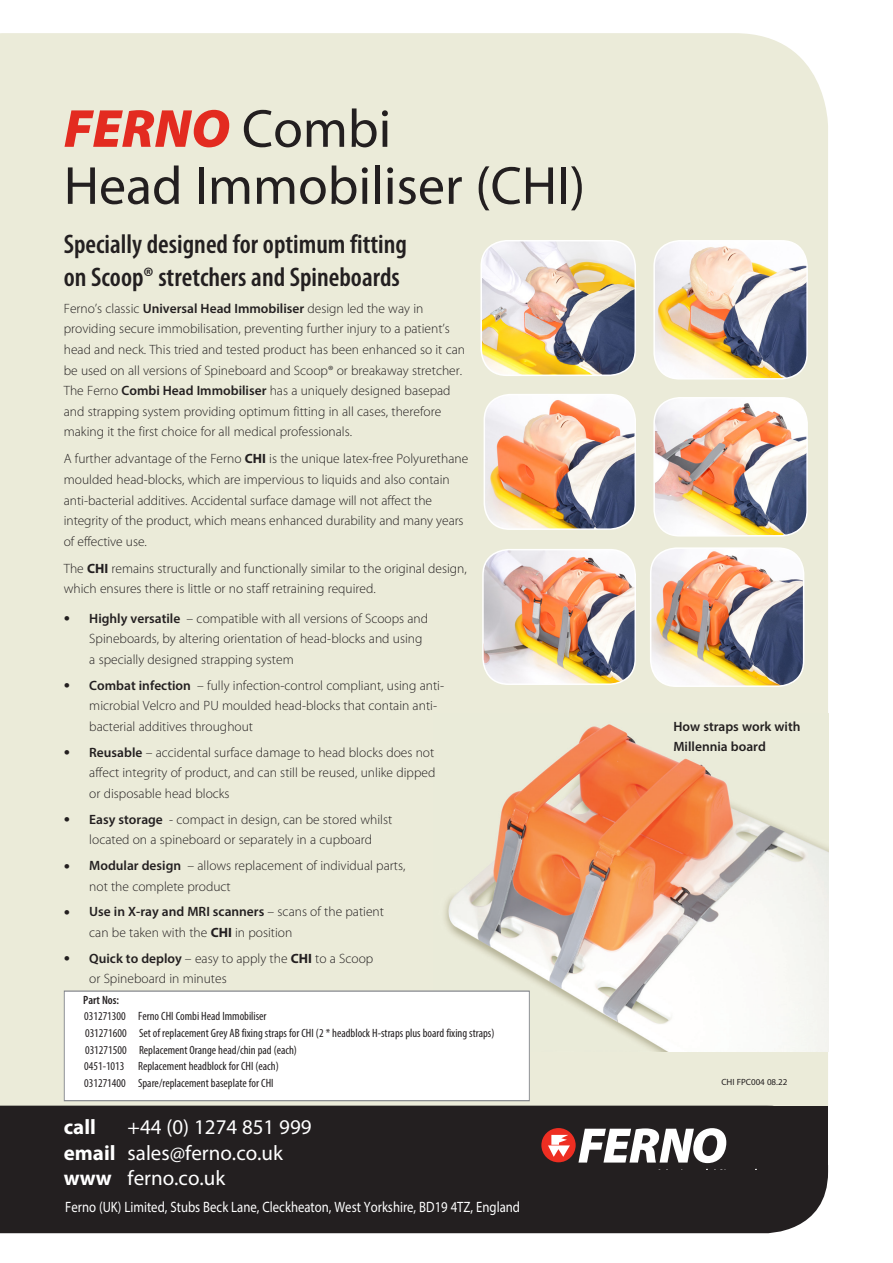
<style>
.page{position:relative;width:893px;height:1263px;background:#fff}
.page>*{position:absolute;margin:0;border:0;box-sizing:border-box;transform-origin:0 0}
.t1{font:54px/57px "Myriad Pro";color:#231f20}
.t2{font:600 condensed 27px/33px "Myriad Pro";color:#231f20}
.t3{font:21px/25.2px "Myriad Pro";color:#fff}
.t4{font:700 21px "Myriad Pro";color:#fff}
.t5{font:15px "Myriad Pro";color:#fff;scale:.85 1}
.t6{font:300 13.5px/20.7px "Myriad Pro";color:#231f20}
.t7{font:600 13.5px/20.1px "Myriad Pro";color:#231f20}
.t8{font:condensed 12px/16.5px "Myriad Pro";color:#231f20}
.t9{font:9px "Myriad Pro";color:#231f20}
.s1{font-weight:900;font-style:italic;color:#e32b20}
.s2{font-weight:600}
.s3{font-weight:700}
.s4{font-size:25.5px}
</style>
<div class="page">
<div style="left:0;top:33px;width:828px;height:1073px;background:#ebebd9"></div>
<div style="left:0;top:1106px;width:828px;height:127px;background:#231f20"></div>
<div style="left:541px;top:1128px;width:35px;height:34px;background:#ee2e22;border-radius:50%"></div>
<svg style="left:548px;top:1135px;width:22px;height:22px"></svg>
<svg style="left:578px;top:1128px;width:148px;height:35px"></svg>
<img style="left:651px;top:548px;width:153px;height:138px">
<div style="left:650px;top:547px;width:154px;height:140px;border:2px solid #fff;border-radius:26px"></div>
<img style="left:654px;top:241px;width:153px;height:138px">
<div style="left:653px;top:240px;width:155px;height:140px;border:2px solid #fff;border-radius:26px"></div>
<img style="left:654px;top:398px;width:153px;height:138px">
<div style="left:653px;top:397px;width:155px;height:139px;border:2px solid #fff;border-radius:26px"></div>
<img style="left:483px;top:550px;width:152px;height:134px">
<div style="left:482px;top:549px;width:154px;height:136px;border:2px solid #fff;border-radius:26px"></div>
<img style="left:481px;top:241px;width:154px;height:134px">
<div style="left:480px;top:240px;width:156px;height:136px;border:2px solid #fff;border-radius:26px"></div>
<img style="left:484px;top:395px;width:151px;height:134px">
<div style="left:484px;top:394px;width:152px;height:136px;border:2px solid #fff;border-radius:26px"></div>
<img style="left:434px;top:713px;width:394px;height:338px">
<div style="left:64px;top:990px;width:466px;height:111px;background:#fff;border:1px solid #83868c"></div>
<p class="t1" style="left:64px;top:99px;width:523px"><span class="s1">FERNO</span> Combi<br>Head Immobiliser (CHI)</p>
<p class="t2" style="left:64px;top:227px;width:345px">Specially designed for optimum fitting on Scoop® stretchers and Spineboards</p>
<p class="t6" style="left:64px;top:298px;width:403px">Ferno’s classic <span class="s2">Universal Head Immobiliser</span> design led the way in providing secure immobilisation, preventing further injury to a patient’s head and neck. This tried and tested product has been enhanced so it can be used on all versions of Spineboard and Scoop® or breakaway stretcher.<br>The Ferno <span class="s2">Combi Head Immobiliser</span> has a uniquely designed basepad and strapping system providing optimum fitting in all cases, therefore making it the first choice for all medical professionals.</p>
<p class="t6" style="left:64px;top:448px;width:406px">A further advantage of the Ferno <span class="s3">CHI</span> is the unique latex-free Polyurethane moulded head-blocks, which are impervious to liquids and also contain anti-bacterial additives. Accidental surface damage will not affect the integrity of the product, which means enhanced durability and many years of effective use.</p>
<p class="t6" style="left:64px;top:557px;width:405px">The <span class="s3">CHI</span> remains structurally and functionally similar to the original design, which ensures there is little or no staff retraining required.</p>
<p class="t6" style="left:89px;top:608px;width:340px;text-indent:-26px"><span class="s4">•</span> <span class="s2">Highly versatile</span> – compatible with all versions of Scoops and<br>Spineboards, by altering orientation of head-blocks and using a specially designed strapping system</p>
<p class="t6" style="left:89px;top:675px;width:356px;text-indent:-26px"><span class="s4">•</span> <span class="s2">Combat infection</span> – fully infection-control compliant, using anti&shy;microbial Velcro and PU moulded head-blocks that contain anti&shy;bacterial additives throughout</p>
<p class="t6" style="left:89px;top:742px;width:348px;text-align:justify;text-indent:-26px"><span class="s4">•</span> <span class="s2">Reusable</span> – accidental surface damage to head blocks does not affect integrity of product, and can still be reused, unlike dipped or disposable head blocks</p>
<p class="t6" style="left:64px;top:809px;width:330px;text-align:center"><span class="s4">•</span> <span class="s2">Easy storage</span> - compact in design, can be stored whilst located on a spineboard or separately in a cupboard</p>
<p class="t6" style="left:89px;top:855px;width:318px;text-indent:-26px"><span class="s4">•</span> <span class="s2">Modular design</span> – allows replacement of individual parts, not the complete product</p>
<p class="t6" style="left:89px;top:901px;width:296px;text-indent:-26px"><span class="s4">•</span> <span class="s2">Use in X-ray and MRI scanners</span> – scans of the patient can be taken with the <span class="s3">CHI</span> in position</p>
<p class="t6" style="left:89px;top:948px;width:286px;text-indent:-26px"><span class="s4">•</span> <span class="s2">Quick to deploy</span> – easy to apply the <span class="s3">CHI</span> to a Scoop or Spineboard in minutes</p>
<p class="t8" style="left:83px;top:991px;width:413px"><span class="s2">Part Nos:<br></span>031271300 Ferno CHI Combi Head Immobiliser<br>031271600 Set of replacement Grey AB fixing straps for CHI (2 * headblock H-straps plus board fixing straps)<br>031271500 Replacement Orange head/chin pad (each)<br>0451-1013 Replacement headblock for CHI (each)<br>031271400 Spare/replacement baseplate for CHI</p>
<p class="t4" style="left:64px;top:1114px;width:34px">call</p>
<p class="t3" style="left:64px;top:1114px;width:249px;text-indent:64px">+44 (0) 1274 851 999 <span class="s3">email</span> sales@ferno.co.uk <span class="s3">www</span> ferno.co.uk</p>
<p class="t5" style="left:65px;top:1198px;width:537px">Ferno (UK) Limited, Stubs Beck Lane, Cleckheaton, West Yorkshire, BD19 4TZ, England</p>
<p class="t7" style="left:673px;top:716px;width:129px">How straps work with<br>Millennia board</p>
<p class="t9" style="left:721px;top:1077px;width:68px">CHI FPC004 08.22</p>
</div>
